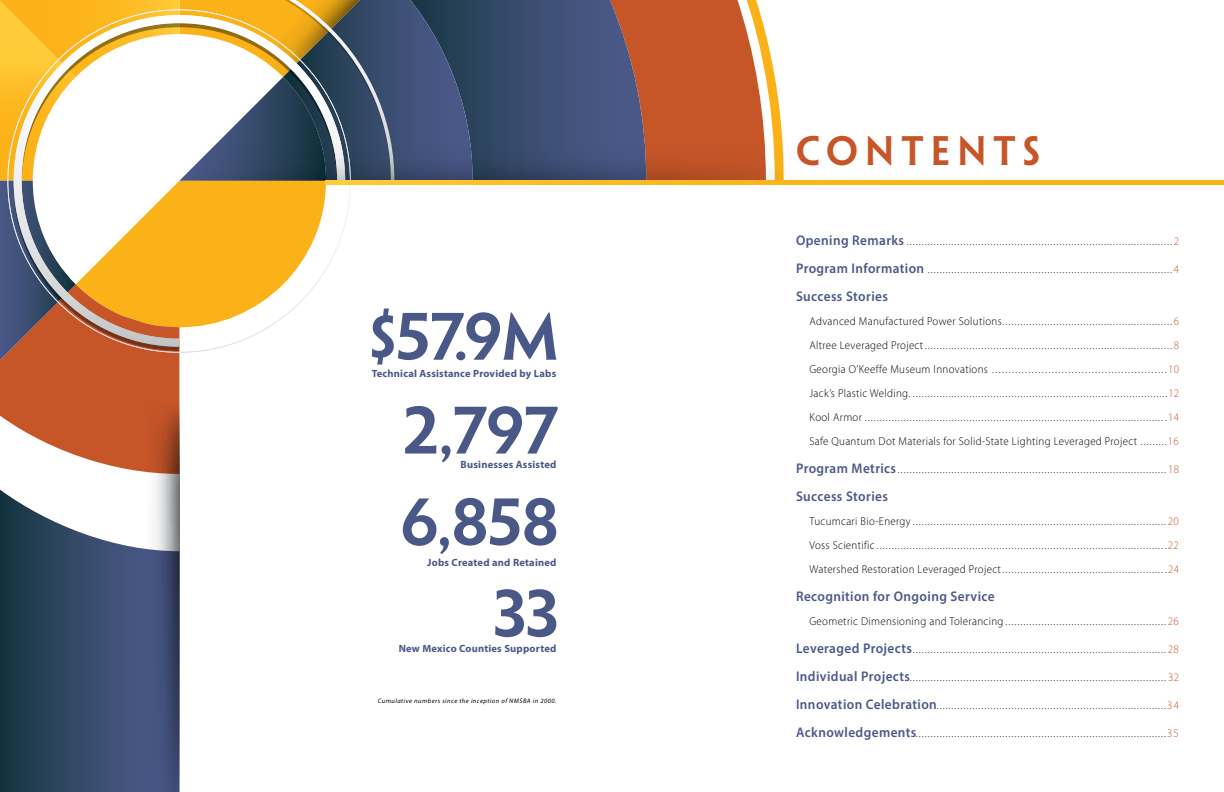
<style>
.page{position:relative;width:1224px;height:792px;background:#fff}
.page>*{position:absolute;margin:0;border:0;box-sizing:border-box;transform-origin:0 0}
.t1{font:600 60px "Penumbra Flare Std";color:#4a5888}
.t2{font:600 37px "Penumbra Flare Std";letter-spacing:.2em;color:#c65528}
.t3{font:600 14px "Myriad Pro";letter-spacing:.03em;color:#4a5888;scale:.95 1}
.t4{font:300 11.5px/24px "Myriad Pro";letter-spacing:.03em;color:#000;text-align:justify;scale:.95 1}
.t5{font:700 10.5px "Myriad Pro";letter-spacing:.02em;color:#4a5888}
.t6{font:italic 6.5px "Myriad Pro";letter-spacing:.07em;color:#000}
.s1{font-weight:600;font-size:14px;color:#4a5888}
.s2{color:#c65528}
</style>
<div class="page">
<svg style="left:766px;top:35px;width:17px;height:108px"></svg>
<svg style="left:646px;top:0;width:120px;height:143px;fill:#c65628"></svg>
<svg style="left:490px;top:0;width:156px;height:143px"></svg>
<svg style="left:0;top:490px;width:144px;height:302px"></svg>
<svg style="left:0;top:0;width:490px;height:474px"></svg>
<svg style="left:144px;top:405px;width:35px;height:387px"></svg>
<svg style="left:179px;top:143px;width:618px;height:38px"></svg>
<svg style="left:326px;top:181px;width:898px;height:4px"></svg>
<h1 class="t1" style="left:370px;top:300px;width:190px">$57.9M</h1>
<p class="t5" style="left:372px;top:367px;width:186px">Technical Assistance Provided by Labs</p>
<h1 class="t1" style="left:404px;top:393px;width:156px">2,797</h1>
<p class="t5" style="left:461px;top:458px;width:97px">Businesses Assisted</p>
<h1 class="t1" style="left:401px;top:485px;width:159px">6,858</h1>
<p class="t5" style="left:427px;top:556px;width:131px">Jobs Created and Retained</p>
<h1 class="t1" style="left:494px;top:577px;width:66px">33</h1>
<p class="t5" style="left:399px;top:642px;width:159px">New Mexico Counties Supported</p>
<p class="t6" style="left:378px;top:697px;width:180px">Cumulative numbers since the inception of NMSBA in 2000.</p>
<h2 class="t2" style="left:796px;top:128px;width:246px">CONTENTS</h2>
<p class="t4" style="left:796px;top:229px;width:405px"><span class="s1">Opening Remarks</span> .........................................................................................<span class="s2">2</span></p>
<p class="t4" style="left:796px;top:257px;width:405px"><span class="s1">Program Information</span> ..................................................................................<span class="s2">4</span></p>
<p class="t3" style="left:796px;top:287px;width:98px">Success Stories</p>
<p class="t4" style="left:809px;top:309px;width:391px">Advanced Manufactured Power Solutions.........................................................<span class="s2">6<br></span>Altree Leveraged Project...................................................................................<span class="s2">8<br></span>Georgia O’Keeffe Museum Innovations .....................................................<span class="s2">10<br></span>Jack’s Plastic Welding. .....................................................................................<span class="s2">12<br></span>Kool Armor .....................................................................................................<span class="s2">14<br></span>Safe Quantum Dot Materials for Solid-State Lighting Leveraged Project .........<span class="s2">16</span></p>
<p class="t4" style="left:796px;top:457px;width:405px"><span class="s1">Program Metrics</span>..........................................................................................<span class="s2">18</span></p>
<p class="t3" style="left:796px;top:487px;width:98px">Success Stories</p>
<p class="t4" style="left:809px;top:509px;width:390px">Tucumcari Bio-Energy.....................................................................................<span class="s2">20<br></span>Voss Scientific.................................................................................................<span class="s2">22<br></span>Watershed Restoration Leveraged Project.......................................................<span class="s2">24</span></p>
<p class="t3" style="left:796px;top:587px;width:211px">Recognition for Ongoing Service</p>
<p class="t4" style="left:809px;top:609px;width:390px">Geometric Dimensioning and Tolerancing......................................................<span class="s2">26</span></p>
<p class="t4" style="left:796px;top:637px;width:404px"><span class="s1">Leveraged Projects</span>.....................................................................................<span class="s2">28</span></p>
<p class="t4" style="left:796px;top:665px;width:405px"><span class="s1">Individual Projects</span>......................................................................................<span class="s2">32</span></p>
<p class="t4" style="left:796px;top:693px;width:405px"><span class="s1">Innovation Celebration</span>.............................................................................<span class="s2">34</span></p>
<p class="t4" style="left:796px;top:721px;width:405px"><span class="s1">Acknowledgements</span>....................................................................................<span class="s2">35</span></p>
</div>
